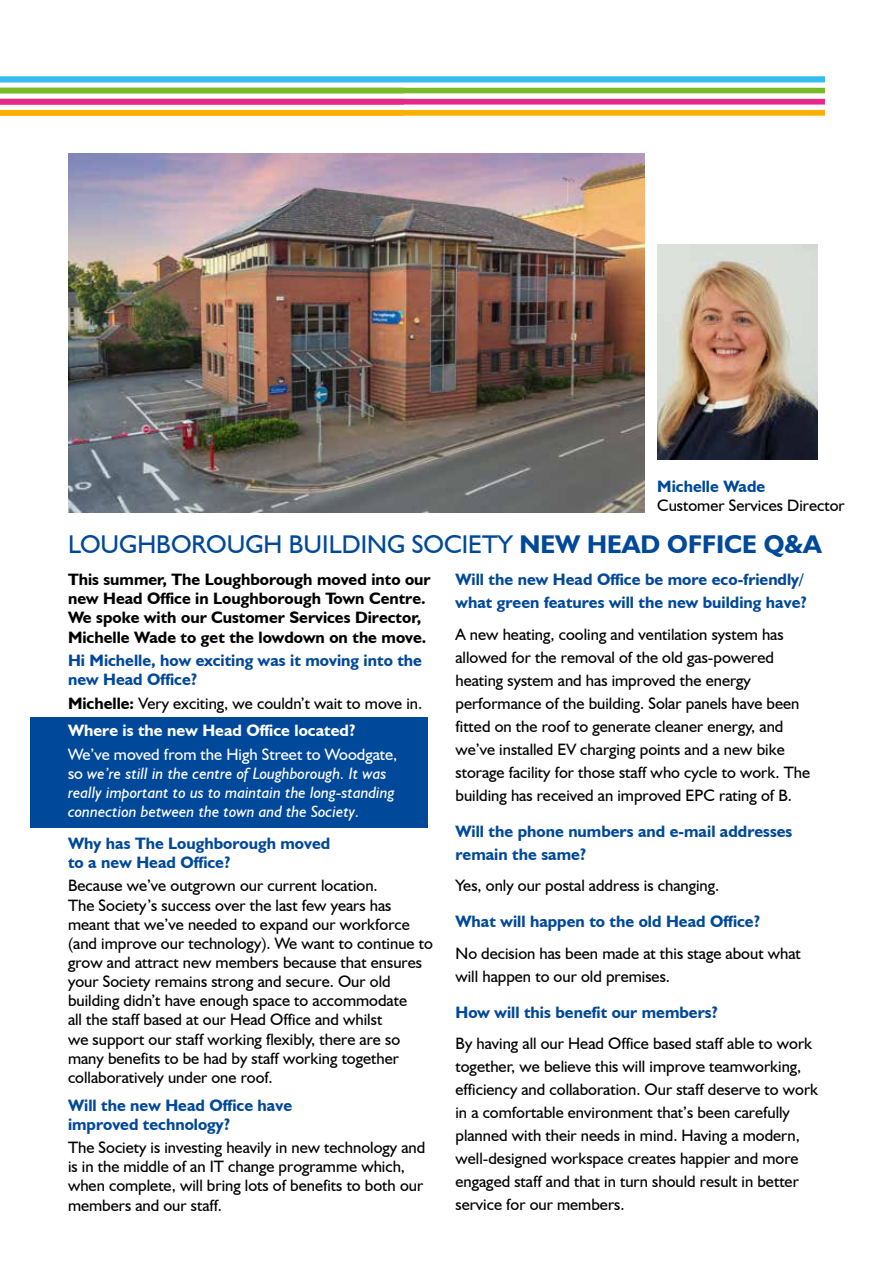
<style>
.page{position:relative;width:893px;height:1263px;background:#fff}
.page>*{position:absolute;margin:0;border:0;box-sizing:border-box;transform-origin:0 0}
.t1{font:25.65px "Humanist 521 BT";color:#00489a}
.t2{font:16.5px/23.1px "Humanist 521 BT";color:#000}
.t3{font:700 16.5px/19.2px "Humanist 521 BT";color:#00489a}
.t4{font:italic 16.5px/19.2px "Humanist 521 BT";color:#fff}
.t5{font:700 16.5px/19.2px "Humanist 521 BT";color:#000}
.s1{font-weight:700}
.s2{font-weight:700;color:#fff}
.s3{font-style:normal}
</style>
<div class="page">
<div style="left:30px;top:718px;width:397px;height:110px;background:#00489a"></div>
<img style="left:68px;top:153px;width:576px;height:359px">
<div style="left:0;top:88px;width:825px;height:5px;background:#7ab929"></div>
<div style="left:0;top:99px;width:825px;height:6px;background:#e62987"></div>
<div style="left:0;top:110px;width:825px;height:6px;background:#f9b000"></div>
<div style="left:0;top:77px;width:825px;height:5px;background:#36bcee"></div>
<img style="left:657px;top:245px;width:160px;height:215px">
<p class="t3" style="left:657px;top:476px;width:110px">Michelle Wade</p>
<p class="t2" style="left:657px;top:494px;width:189px">Customer Services Director</p>
<h1 class="t1" style="left:68px;top:529px;width:755px">LOUGHBOROUGH BUILDING SOCIETY <span class="s1">NEW HEAD OFFICE Q&amp;A</span></h1>
<p class="t5" style="left:68px;top:570px;width:364px">This summer, The Loughborough moved into our new Head Office in Loughborough Town Centre.<br>We spoke with our Customer Services Director, Michelle Wade to get the lowdown on the move.</p>
<p class="t3" style="left:68px;top:650px;width:355px">Hi Michelle, how exciting was it moving into the new Head Office?</p>
<p class="t2" style="left:68px;top:689px;width:356px;line-height:27.6px"><span class="s1">Michelle:</span> Very exciting, we couldn’t wait to move in.<br><span class="s2">Where is the new Head Office located?</span></p>
<p class="t4" style="left:68px;top:744px;width:331px"><span class="s3">We’ve moved from the High Street to Woodgate, so</span> we’re still in the centre of Loughborough. It was really important to us to maintain the long-standing connection between the town and the Society.</p>
<p class="t3" style="left:68px;top:833px;width:264px">Why has The Loughborough moved to a new Head Office?</p>
<p class="t2" style="left:68px;top:876px;width:366px;line-height:19.2px">Because we’ve outgrown our current location.<br>The Society’s success over the last few years has meant that we’ve needed to expand our workforce (and improve our technology). We want to continue to grow and attract new members because that ensures your Society remains strong and secure. Our old building didn’t have enough space to accommodate<br>all the staff based at our Head Office and whilst<br>we support our staff working flexibly, there are so many benefits to be had by staff working together collaboratively under one roof.</p>
<p class="t3" style="left:68px;top:1095px;width:226px">Will the new Head Office have improved technology?</p>
<p class="t2" style="left:68px;top:1137px;width:359px;line-height:19.2px">The Society is investing heavily in new technology and is in the middle of an IT change programme which, when complete, will bring lots of benefits to both our members and our staff.</p>
<p class="t3" style="left:455px;top:568px;width:353px;line-height:23.1px">Will the new Head Office be more eco-friendly/ what green features will the new building have?</p>
<p class="t2" style="left:455px;top:622px;width:356px">A new heating, cooling and ventilation system has allowed for the removal of the old gas-powered heating system and has improved the energy performance of the building. Solar panels have been fitted on the roof to generate cleaner energy, and we’ve installed EV charging points and a new bike storage facility for those staff who cycle to work. The building has received an improved EPC rating of B.</p>
<p class="t3" style="left:455px;top:819px;width:338px;line-height:23.1px">Will the phone numbers and e-mail addresses remain the same?</p>
<p class="t2" style="left:455px;top:874px;width:265px">Yes, only our postal address is changing.</p>
<p class="t3" style="left:455px;top:911px;width:306px">What will happen to the old Head Office?</p>
<p class="t2" style="left:455px;top:941px;width:347px">No decision has been made at this stage about what will happen to our old premises.</p>
<p class="t3" style="left:455px;top:1002px;width:264px">How will this benefit our members?</p>
<p class="t2" style="left:455px;top:1032px;width:364px">By having all our Head Office based staff able to work together, we believe this will improve teamworking, efficiency and collaboration. Our staff deserve to work in a comfortable environment that’s been carefully planned with their needs in mind. Having a modern, well-designed workspace creates happier and more engaged staff and that in turn should result in better service for our members.</p>
</div>
